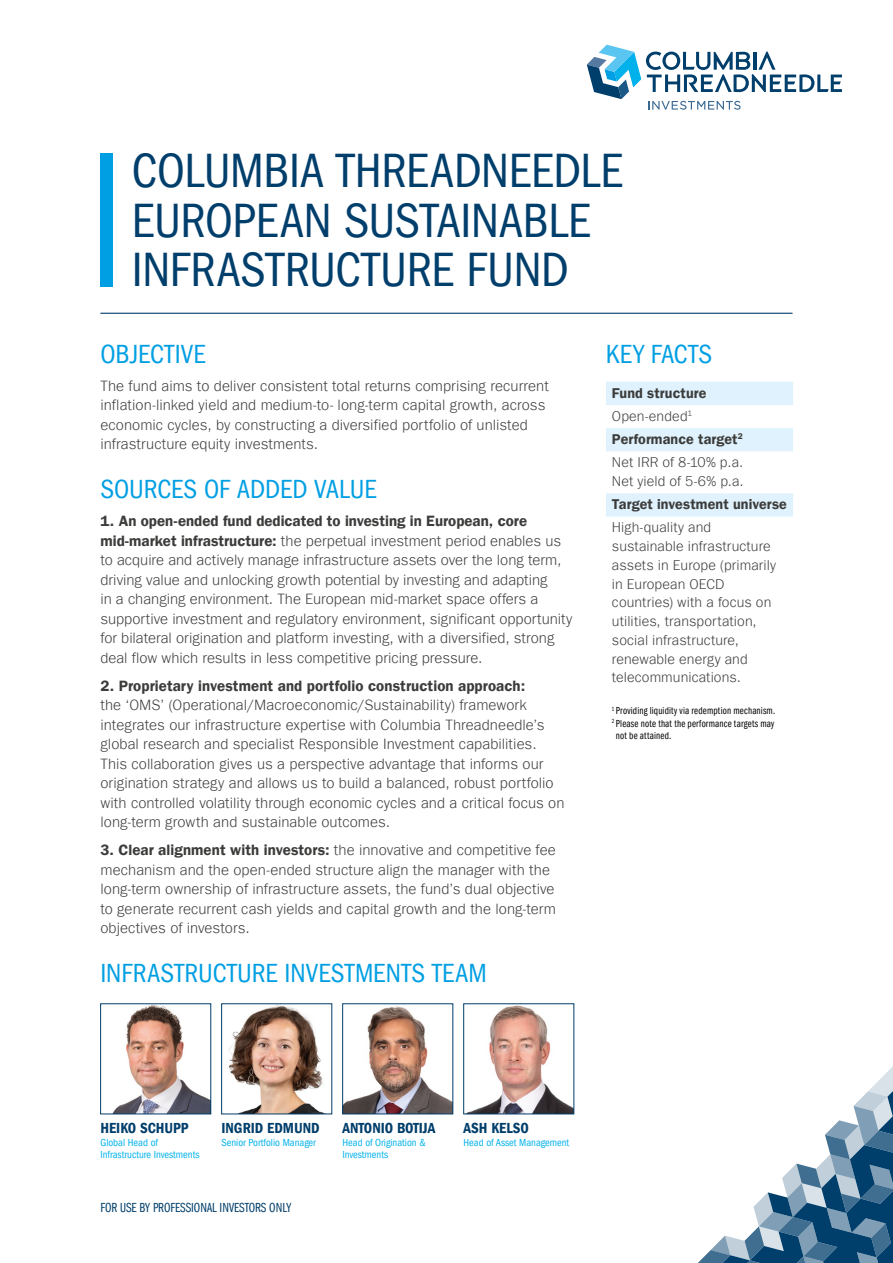
<style>
.page{position:relative;width:893px;height:1263px;background:#fff}
.page>*{position:absolute;margin:0;border:0;box-sizing:border-box;transform-origin:0 0}
.t1{font:condensed 49.5px/49.5px "ITC Frank Gofor Ameriprise";letter-spacing:-.005em;color:#003e6b}
.t2{font:condensed 27px "ITC Frank Gofor Ameriprise";color:#009fe3}
.t3{font:300 15px/19.5px "ITC Frank Gofor Ameriprise";color:#3c3c3b}
.t4{font:15px "ITC Frank Gofor Ameriprise Dm";letter-spacing:.005em;color:#3c3c3b}
.t5{font:15px "ITC Frank Gofor Ameriprise Dm Cn";color:#003e6b}
.t6{font:300 14.25px/18.8px "ITC Frank Gofor Ameriprise";letter-spacing:.005em;color:#3c3c3b}
.t7{font:14.25px "ITC Frank Gofor Ameriprise Dm";letter-spacing:.01em;color:#3c3c3b}
.t8{font:13.5px "ITC Frank Gofor Ameriprise Bk Cm";color:#003e6b}
.t9{font:condensed 10.5px/12.8px "ITC Frank Gofor Ameriprise";color:#00b1eb}
.t10{font:10.5px "ITC Frank Gofor Ameriprise Bk Cm";letter-spacing:.02em;color:#000}
.s1{font-family:"ITC Frank Gofor Ameriprise Dm";font-weight:400}
.s2{font-family:"ITC Frank Gofor Ameriprise";font-weight:300}
</style>
<div class="page">
<svg style="left:698px;top:1066px;width:195px;height:197px"></svg>
<svg style="left:587px;top:45px;width:255px;height:65px"></svg>
<svg style="left:606px;top:382px;width:187px;height:135px"></svg>
<img style="left:113px;top:1005px;width:96px;height:107px">
<div style="left:100px;top:1003px;width:111px;height:111px;border:1px solid #003e6b"></div>
<img style="left:228px;top:1005px;width:95px;height:107px">
<div style="left:221px;top:1003px;width:111px;height:111px;border:1px solid #003e6b"></div>
<img style="left:344px;top:1006px;width:107px;height:106px">
<div style="left:342px;top:1003px;width:111px;height:111px;border:1px solid #003e6b"></div>
<img style="left:469px;top:1005px;width:103px;height:107px">
<div style="left:463px;top:1003px;width:111px;height:111px;border:1px solid #003e6b"></div>
<div style="left:100px;top:153px;width:13px;height:134px;background:#009fe3"></div>
<hr style="left:100px;top:313px;width:692px;height:1px;background:#003e6b">
<h1 class="t1" style="left:132px;top:146px;width:493px">COLUMBIA THREADNEEDLE<br>EUROPEAN SUSTAINABLE<br>INFRASTRUCTURE FUND</h1>
<h2 class="t2" style="left:100px;top:339px;width:107px">OBJECTIVE</h2>
<p class="t3" style="left:100px;top:376px;width:450px">The fund aims to deliver consistent total returns comprising recurrent inflation-linked yield and medium-to- long-term capital growth, across economic cycles, by constructing a diversified portfolio of unlisted infrastructure equity investments.</p>
<h2 class="t2" style="left:100px;top:474px;width:278px">SOURCES OF ADDED VALUE</h2>
<p class="t4" style="left:100px;top:512px;width:428px">1. An open-ended fund dedicated to investing in European, core</p>
<p class="t3" style="left:100px;top:531px;width:473px"><span class="s1">mid-market infrastructure:</span> the perpetual investment period enables us to acquire and actively manage infrastructure assets over the long term, driving value and unlocking growth potential by investing and adapting<br>in a changing environment. The European mid-market space offers a supportive investment and regulatory environment, significant opportunity for bilateral origination and platform investing, with a diversified, strong deal flow which results in less competitive pricing pressure.</p>
<p class="t4" style="left:100px;top:676px;width:426px">2. Proprietary investment and portfolio construction approach:</p>
<p class="t3" style="left:100px;top:695px;width:466px">the ‘OMS’ (Operational/Macroeconomic/Sustainability) framework integrates our infrastructure expertise with Columbia Threadneedle’s global research and specialist Responsible Investment capabilities.<br>This collaboration gives us a perspective advantage that informs our origination strategy and allows us to build a balanced, robust portfolio with controlled volatility through economic cycles and a critical focus on long-term growth and sustainable outcomes.</p>
<p class="t4" style="left:100px;top:841px;width:457px">3. Clear alignment with investors: <span class="s2">the innovative and competitive fee</span></p>
<p class="t3" style="left:100px;top:860px;width:457px">mechanism and the open-ended structure align the manager with the long-term ownership of infrastructure assets, the fund’s dual objective to generate recurrent cash yields and capital growth and the long-term objectives of investors.</p>
<h2 class="t2" style="left:100px;top:957px;width:388px">INFRASTRUCTURE INVESTMENTS TEAM</h2>
<h2 class="t2" style="left:606px;top:339px;width:108px">KEY FACTS</h2>
<p class="t7" style="left:612px;top:384px;width:96px">Fund structure</p>
<p class="t6" style="left:612px;top:407px;width:82px">Open-ended<sup>1</sup></p>
<p class="t7" style="left:612px;top:431px;width:132px">Performance target<sup>2</sup></p>
<p class="t6" style="left:612px;top:453px;width:133px">Net IRR of 8-10% p.a.<br>Net yield of 5-6% p.a.</p>
<p class="t7" style="left:612px;top:496px;width:176px">Target investment universe</p>
<p class="t6" style="left:612px;top:518px;width:166px">High-quality and sustainable infrastructure assets in Europe (primarily in European OECD countries) with a focus on utilities, transportation, social infrastructure, renewable energy and telecommunications.</p>
<p class="t10" style="left:612px;top:705px;width:165px"><sup>1</sup> Providing liquidity via redemption mechanism.</p>
<p class="t10" style="left:612px;top:717px;width:164px"><sup>2</sup> Please note that the performance targets may</p>
<p class="t10" style="left:616px;top:730px;width:57px">not be attained.</p>
<p class="t5" style="left:100px;top:1119px;width:90px">HEIKO SCHUPP</p>
<p class="t9" style="left:100px;top:1136px;width:101px">Global Head of<br>Infrastructure Investments</p>
<p class="t5" style="left:221px;top:1119px;width:100px">INGRID EDMUND</p>
<p class="t9" style="left:221px;top:1136px;width:96px">Senior Portfolio Manager</p>
<p class="t8" style="left:100px;top:1200px;width:192px">FOR USE BY PROFESSIONAL INVESTORS ONLY</p>
<p class="t5" style="left:342px;top:1119px;width:94px">ANTONIO BOTIJA</p>
<p class="t9" style="left:342px;top:1136px;width:85px">Head of Origination &amp;<br>Investments</p>
<p class="t5" style="left:463px;top:1119px;width:67px">ASH KELSO</p>
<p class="t9" style="left:463px;top:1136px;width:107px">Head of Asset Management</p>
</div>
